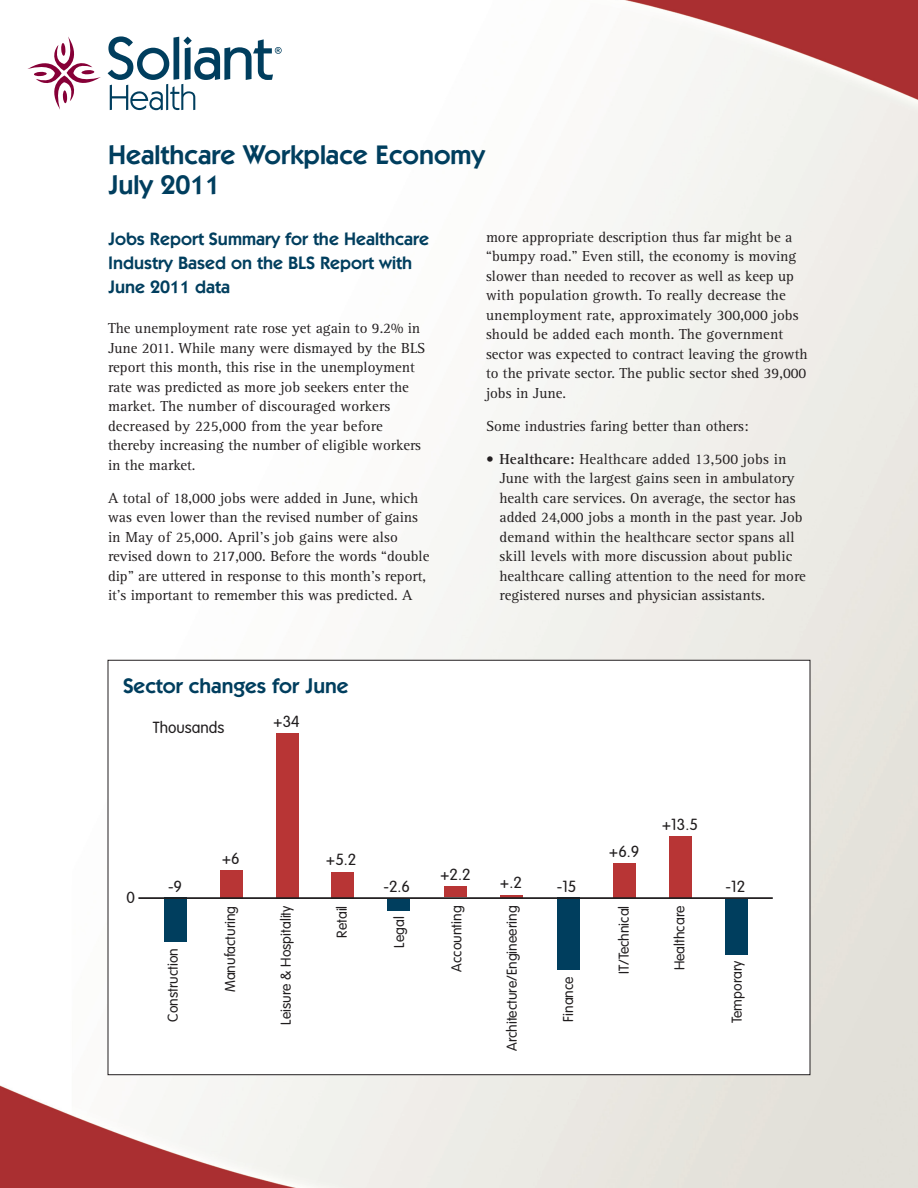
<style>
.page{position:relative;width:918px;height:1188px;background:#fff}
.page>*{position:absolute;margin:0;border:0;box-sizing:border-box;transform-origin:0 0}
.t1{font:600 27px "Itc Kabel";color:#003e5e}
.t2{font:600 21.15px "Itc Kabel";color:#003e5e}
.t3{font:600 18px/24px "Itc Kabel";color:#003e5e}
.t4{font:300 15.9px "VAG Rounded";color:#201d1e}
.t5{font:15px/19.5px "Rotis Serif";color:#231f20}
.t6{font:300 14.1px "VAG Rounded";color:#201d1e}
.s1{font-weight:700}
</style>
<div class="page">
<img style="left:0;top:0;width:918px;height:1188px">
<svg style="left:27px;top:36px;width:74px;height:74px"></svg>
<svg style="left:81px;top:70px;width:13px;height:5px"></svg>
<svg style="left:108px;top:36px;width:174px;height:74px"></svg>
<div style="left:108px;top:660px;width:702px;height:415px;background:#fff"></div>
<div style="left:220px;top:870px;width:23px;height:29px;background:#b83535"></div>
<div style="left:387px;top:899px;width:23px;height:12px;background:#003e5e"></div>
<div style="left:445px;top:886px;width:22px;height:11px;background:#b83535"></div>
<div style="left:276px;top:733px;width:23px;height:166px;background:#b83535"></div>
<div style="left:331px;top:872px;width:23px;height:26px;background:#b83535"></div>
<div style="left:164px;top:897px;width:22px;height:45px;background:#003e5e"></div>
<hr style="left:501px;top:895px;width:22px;height:2px;background:#b83535">
<div style="left:557px;top:897px;width:22px;height:73px;background:#003e5e"></div>
<div style="left:613px;top:863px;width:23px;height:34px;background:#b83535"></div>
<div style="left:725px;top:899px;width:23px;height:55px;background:#003e5e"></div>
<div style="left:669px;top:836px;width:23px;height:61px;background:#b83535"></div>
<hr style="left:138px;top:897px;width:635px;height:2px;background:#201d1e">
<p class="t1" style="left:108px;top:139px;width:379px">Healthcare Workplace Economy</p>
<p class="t1" style="left:108px;top:169px;width:114px">July 2011</p>
<p class="t3" style="left:108px;top:227px;width:323px">Jobs Report Summary for the Healthcare<br>Industry Based on the BLS Report with<br>June 2011 data</p>
<p class="t5" style="left:108px;top:319px;width:319px">The unemployment rate rose yet again to 9.2% in June 2011. While many were dismayed by the BLS report this month, this rise in the unemployment rate was predicted as more job seekers enter the market. The number of discouraged workers decreased by 225,000 from the year before thereby increasing the number of eligible workers in the market.</p>
<p class="t5" style="left:108px;top:488px;width:323px">A total of 18,000 jobs were added in June, which was even lower than the revised number of gains in May of 25,000. April’s job gains were also revised down to 217,000. Before the words “double dip” are uttered in response to this month’s report, it’s important to remember this was predicted. A</p>
<p class="t5" style="left:486px;top:227px;width:323px">more appropriate description thus far might be a “bumpy road.” Even still, the economy is moving slower than needed to recover as well as keep up with population growth. To really decrease the unemployment rate, approximately 300,000 jobs should be added each month. The government sector was expected to contract leaving the growth to the private sector. The public sector shed 39,000 jobs in June.</p>
<p class="t5" style="left:486px;top:416px;width:264px">Some industries faring better than others:</p>
<p class="t5" style="left:500px;top:449px;width:308px;text-indent:-14px">• <span class="s1">Healthcare:</span> Healthcare added 13,500 jobs in June with the largest gains seen in ambulatory health care services. On average, the sector has added 24,000 jobs a month in the past year. Job demand within the healthcare sector spans all skill levels with more discussion about public healthcare calling attention to the need for more registered nurses and physician assistants.</p>
<p class="t2" style="left:123px;top:674px;width:227px">Sector changes for June</p>
<p class="t4" style="left:153px;top:718px;width:73px">Thousands</p>
<p class="t4" style="left:273px;top:712px;width:28px">+34</p>
<p class="t4" style="left:126px;top:888px;width:10px">0</p>
<p class="t4" style="left:168px;top:877px;width:16px">-9</p>
<p class="t6" style="left:165px;top:1022px;width:75px;rotate:-90deg">Construction</p>
<p class="t4" style="left:222px;top:850px;width:20px">+6</p>
<p class="t4" style="left:326px;top:851px;width:32px">+5.2</p>
<p class="t4" style="left:384px;top:877px;width:28px">-2.6</p>
<p class="t4" style="left:440px;top:865px;width:32px">+2.2</p>
<p class="t6" style="left:278px;top:1025px;width:120px;rotate:-90deg">Leisure &amp; Hospitality</p>
<p class="t6" style="left:334px;top:938px;width:33px;rotate:-90deg">Retail</p>
<p class="t6" style="left:222px;top:992px;width:88px;rotate:-90deg">Manufacturing</p>
<p class="t6" style="left:391px;top:948px;width:33px;rotate:-90deg">Legal</p>
<p class="t6" style="left:449px;top:972px;width:67px;rotate:-90deg">Accounting</p>
<p class="t4" style="left:500px;top:873px;width:23px">+.2</p>
<p class="t4" style="left:557px;top:877px;width:21px">-15</p>
<p class="t6" style="left:504px;top:1051px;width:147px;rotate:-90deg">Architecture/Engineering</p>
<p class="t6" style="left:560px;top:1022px;width:47px;rotate:-90deg">Finance</p>
<p class="t4" style="left:609px;top:842px;width:32px">+6.9</p>
<p class="t6" style="left:616px;top:974px;width:70px;rotate:-90deg">IT/Technical</p>
<p class="t4" style="left:662px;top:815px;width:38px">+13.5</p>
<p class="t6" style="left:671px;top:970px;width:66px;rotate:-90deg">Healthcare</p>
<p class="t4" style="left:726px;top:877px;width:21px">-12</p>
<p class="t6" style="left:729px;top:1023px;width:64px;rotate:-90deg">Temporary</p>
</div>
